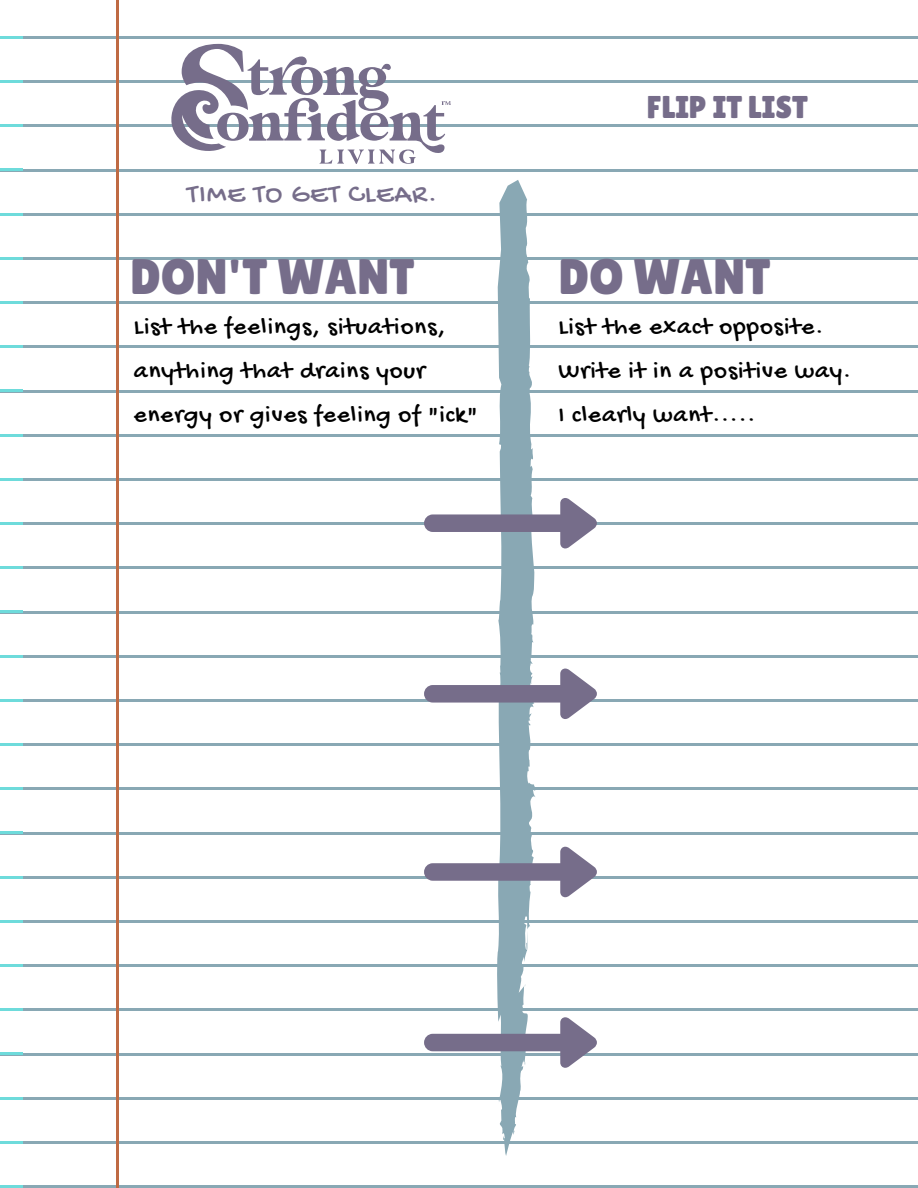
<style>
.page{position:relative;width:918px;height:1188px;background:#fff}
.page>*{position:absolute;margin:0;border:0;box-sizing:border-box;transform-origin:0 0}
.t1{font:49.8px "Lilita One";color:#766d8a}
.t2{font:31.5px "Lilita One";color:#766d8a}
.t3{font:28.05px "Gochi Hand";letter-spacing:.04em;color:#766d8a}
.t4{font:24.9px/43.8px "Gochi Hand";letter-spacing:.04em;color:#000}
</style>
<div class="page">
<hr style="left:0;top:36px;width:918px;height:3px;background:#89a8b4">
<hr style="left:0;top:80px;width:918px;height:3px;background:#89a8b4">
<hr style="left:0;top:125px;width:918px;height:2px;background:#89a8b4">
<hr style="left:0;top:169px;width:918px;height:2px;background:#89a8b4">
<hr style="left:0;top:213px;width:918px;height:3px;background:#89a8b4">
<hr style="left:0;top:257px;width:918px;height:3px;background:#89a8b4">
<hr style="left:0;top:301px;width:918px;height:3px;background:#89a8b4">
<hr style="left:0;top:346px;width:918px;height:2px;background:#89a8b4">
<hr style="left:0;top:390px;width:918px;height:2px;background:#89a8b4">
<hr style="left:0;top:434px;width:918px;height:3px;background:#89a8b4">
<hr style="left:0;top:478px;width:918px;height:3px;background:#89a8b4">
<hr style="left:0;top:523px;width:918px;height:2px;background:#89a8b4">
<hr style="left:0;top:566px;width:918px;height:3px;background:#89a8b4">
<hr style="left:0;top:611px;width:918px;height:2px;background:#89a8b4">
<hr style="left:0;top:655px;width:918px;height:3px;background:#89a8b4">
<hr style="left:0;top:699px;width:918px;height:3px;background:#89a8b4">
<hr style="left:0;top:743px;width:918px;height:3px;background:#89a8b4">
<hr style="left:0;top:787px;width:918px;height:3px;background:#89a8b4">
<hr style="left:0;top:832px;width:918px;height:2px;background:#89a8b4">
<hr style="left:0;top:876px;width:918px;height:3px;background:#89a8b4">
<hr style="left:0;top:920px;width:918px;height:3px;background:#89a8b4">
<hr style="left:0;top:964px;width:918px;height:3px;background:#89a8b4">
<hr style="left:0;top:1008px;width:918px;height:3px;background:#89a8b4">
<hr style="left:0;top:1053px;width:918px;height:2px;background:#89a8b4">
<hr style="left:0;top:1097px;width:918px;height:3px;background:#89a8b4">
<hr style="left:0;top:1141px;width:918px;height:3px;background:#89a8b4">
<hr style="left:0;top:1185px;width:918px;height:3px;background:#89a8b4">
<hr style="left:116px;top:0;width:3px;height:1188px;background:#bf6a43">
<hr style="left:0;top:36px;width:22px;height:3px;background:#6edbdb">
<hr style="left:0;top:80px;width:22px;height:3px;background:#6edbdb">
<hr style="left:0;top:124px;width:22px;height:3px;background:#6edbdb">
<hr style="left:0;top:169px;width:22px;height:2px;background:#6edbdb">
<hr style="left:0;top:213px;width:22px;height:3px;background:#6edbdb">
<hr style="left:0;top:257px;width:22px;height:3px;background:#6edbdb">
<hr style="left:0;top:301px;width:22px;height:3px;background:#6edbdb">
<hr style="left:0;top:345px;width:22px;height:3px;background:#6edbdb">
<hr style="left:0;top:390px;width:22px;height:2px;background:#6edbdb">
<hr style="left:0;top:434px;width:22px;height:3px;background:#6edbdb">
<hr style="left:0;top:478px;width:22px;height:3px;background:#6edbdb">
<hr style="left:0;top:522px;width:22px;height:3px;background:#6edbdb">
<hr style="left:0;top:566px;width:22px;height:3px;background:#6edbdb">
<hr style="left:0;top:611px;width:22px;height:2px;background:#6edbdb">
<hr style="left:0;top:655px;width:22px;height:2px;background:#6edbdb">
<hr style="left:0;top:699px;width:22px;height:3px;background:#6edbdb">
<hr style="left:0;top:743px;width:22px;height:3px;background:#6edbdb">
<hr style="left:0;top:787px;width:22px;height:3px;background:#6edbdb">
<hr style="left:0;top:832px;width:22px;height:2px;background:#6edbdb">
<hr style="left:0;top:876px;width:22px;height:2px;background:#6edbdb">
<hr style="left:0;top:920px;width:22px;height:3px;background:#6edbdb">
<hr style="left:0;top:964px;width:22px;height:3px;background:#6edbdb">
<hr style="left:0;top:1008px;width:22px;height:3px;background:#6edbdb">
<hr style="left:0;top:1052px;width:22px;height:3px;background:#6edbdb">
<hr style="left:0;top:1097px;width:22px;height:2px;background:#6edbdb">
<hr style="left:0;top:1141px;width:22px;height:3px;background:#6edbdb">
<hr style="left:0;top:1185px;width:22px;height:3px;background:#6edbdb">
<svg style="left:169px;top:44px;width:282px;height:120px"></svg>
<svg style="left:424px;top:180px;width:173px;height:976px"></svg>
<p class="t3" style="left:187px;top:180px;width:251px">TIME TO GET CLEAR.</p>
<p class="t1" style="left:130px;top:248px;width:286px">DON'T WANT</p>
<p class="t4" style="left:134px;top:307px;width:345px">List the feelings, situations, anything that drains your energy or gives feeling of "ick"</p>
<p class="t2" style="left:647px;top:89px;width:162px">FLIP IT LIST</p>
<p class="t1" style="left:558px;top:248px;width:214px">DO WANT</p>
<p class="t4" style="left:558px;top:307px;width:294px">List the exact opposite.<br>Write it in a positive way.<br>I clearly want.....</p>
</div>
